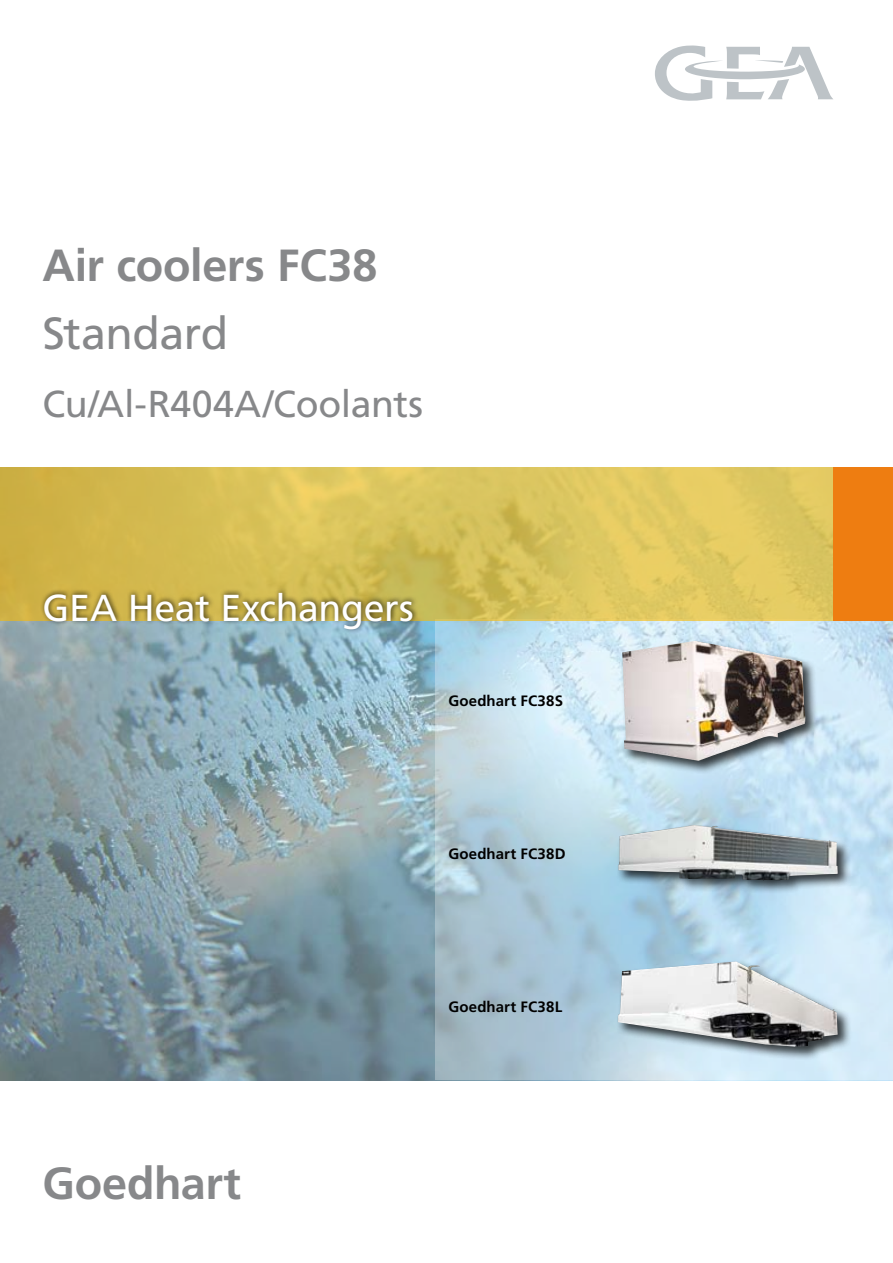
<style>
.page{position:relative;width:893px;height:1263px;background:#fff}
.page>*{position:absolute;margin:0;border:0;box-sizing:border-box;transform-origin:0 0}
.t1{font:700 45px "Frutiger LT Com";letter-spacing:-.005em;color:#87888a}
.t2{font:45px "Frutiger LT Com";letter-spacing:-.015em;color:#87888a}
.t3{font:37.5px "Frutiger LT Com";letter-spacing:-.01em;color:#87888a}
.t4{font:37.5px "Frutiger LT Com";letter-spacing:-.01em;color:#fff}
.t5{font:700 15px "Frutiger LT Com";letter-spacing:.01em;color:#000}
</style>
<div class="page">
<svg style="left:655px;top:45px;width:178px;height:56px"></svg>
<img style="left:0;top:621px;width:436px;height:459px">
<svg style="left:436px;top:621px;width:457px;height:459px;background:#bbd6e5"></svg>
<div style="left:616px;top:823px;width:242px;height:77px;background:#000;opacity:.75"></div>
<img style="left:618px;top:825px;width:220px;height:55px">
<div style="left:616px;top:959px;width:242px;height:108px;background:#000;opacity:.75"></div>
<img style="left:618px;top:961px;width:220px;height:86px">
<div style="left:620px;top:638px;width:216px;height:151px;background:#000;opacity:.75"></div>
<img style="left:622px;top:641px;width:184px;height:120px">
<svg style="left:0;top:468px;width:833px;height:153px;background:#d9c159"></svg>
<div style="left:833px;top:468px;width:60px;height:153px;background:#ee7d11"></div>
<div style="left:39px;top:586px;width:478px;height:62px;background:#000;opacity:.75"></div>
<h1 class="t1" style="left:43px;top:239px;width:337px">Air coolers FC38</h1>
<h1 class="t2" style="left:43px;top:307px;width:187px">Standard</h1>
<h2 class="t3" style="left:43px;top:382px;width:382px">Cu/Al-R404A/Coolants</h2>
<h2 class="t4" style="left:43px;top:586px;width:373px">GEA Heat Exchangers</h2>
<p class="t5" style="left:449px;top:692px;width:116px">Goedhart FC38S</p>
<p class="t5" style="left:449px;top:845px;width:118px">Goedhart FC38D</p>
<p class="t5" style="left:449px;top:998px;width:115px">Goedhart FC38L</p>
<h1 class="t1" style="left:43px;top:1157px;width:200px">Goedhart</h1>
</div>
